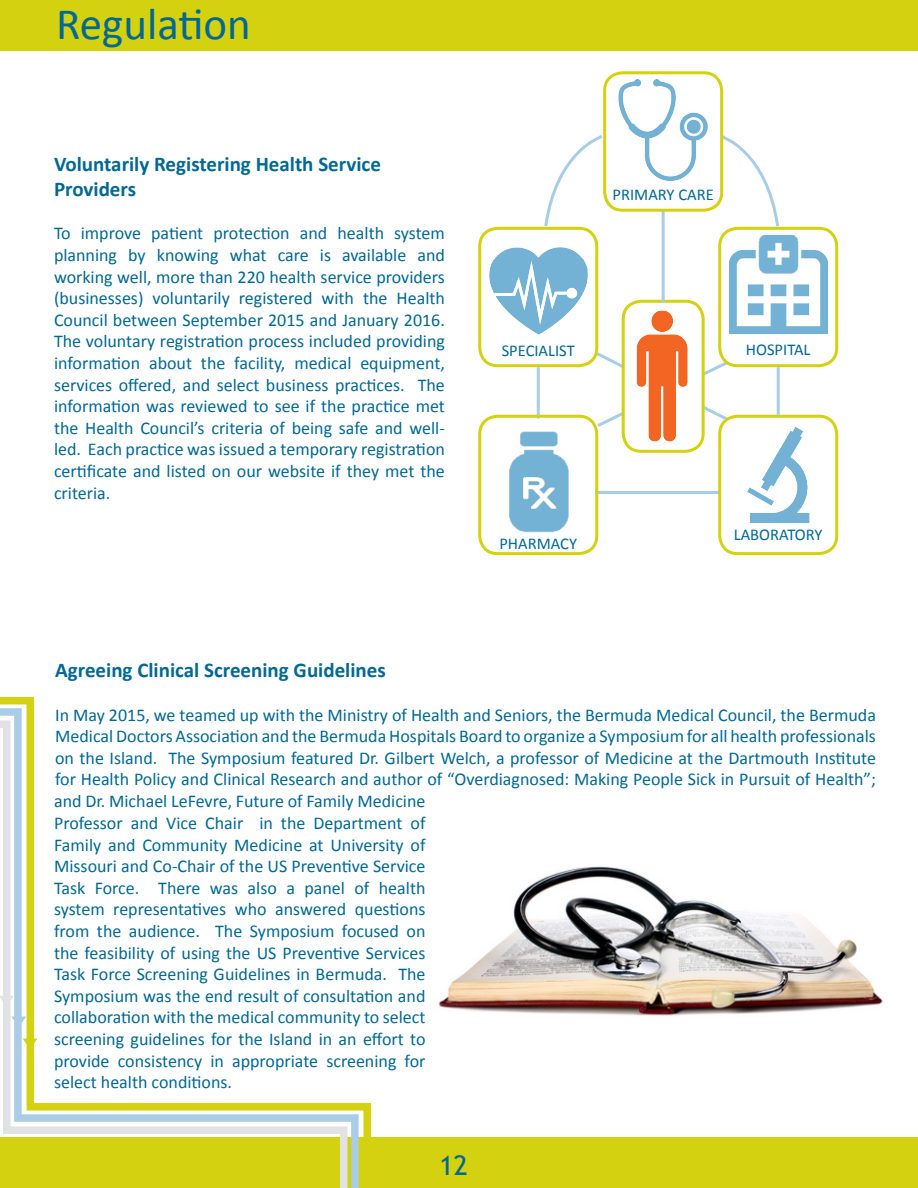
<style>
.page{position:relative;width:918px;height:1188px;background:#fff}
.page>*{position:absolute;margin:0;border:0;box-sizing:border-box;transform-origin:0 0}
.t1{font:45px "Calibri";color:#006893}
.t2{font:27px "Trebuchet MS";color:#006893}
.t3{font:700 21px/25.2px "Calibri";color:#006893}
.t4{font:18px/21.6px "Calibri";color:#006893;text-align:justify}
.t5{font:16.5px "Calibri";color:#006893}
</style>
<div class="page">
<svg style="left:593px;top:349px;width:139px;height:81px"></svg>
<div style="left:1px;top:0;width:917px;height:50px;background:#d4d110"></div>
<div style="left:1px;top:1138px;width:917px;height:50px;background:#d4d110"></div>
<svg style="left:0;top:704px;width:362px;height:484px"></svg>
<svg style="left:0;top:717px;width:351px;height:471px"></svg>
<svg style="left:0;top:996px;width:14px;height:10px"></svg>
<svg style="left:11px;top:1016px;width:15px;height:11px"></svg>
<svg style="left:23px;top:1039px;width:15px;height:10px"></svg>
<img style="left:623px;top:311px;width:78px;height:133px">
<div style="left:622px;top:300px;width:83px;height:153px;border:3px solid #d4d110;border-radius:18px"></div>
<img style="left:618px;top:80px;width:90px;height:100px">
<img style="left:489px;top:247px;width:99px;height:88px">
<img style="left:509px;top:431px;width:60px;height:102px">
<img style="left:747px;top:428px;width:63px;height:95px">
<img style="left:729px;top:235px;width:98px;height:98px">
<hr style="left:662px;top:210px;width:3px;height:92px;background:#a9cde6">
<hr style="left:777px;top:367px;width:3px;height:48px;background:#a9cde6">
<hr style="left:537px;top:367px;width:3px;height:51px;background:#a9cde6">
<svg style="left:718px;top:133px;width:63px;height:95px"></svg>
<svg style="left:542px;top:135px;width:61px;height:94px"></svg>
<hr style="left:595px;top:491px;width:125px;height:3px;background:#a9cde6">
<img style="left:438px;top:866px;width:445px;height:150px">
<div style="left:478px;top:415px;width:120px;height:140px;border:3px solid #d4d110;border-radius:18px"></div>
<div style="left:718px;top:415px;width:120px;height:140px;border:3px solid #d4d110;border-radius:18px"></div>
<div style="left:718px;top:227px;width:120px;height:140px;border:3px solid #d4d110;border-radius:18px"></div>
<div style="left:478px;top:227px;width:120px;height:140px;border:3px solid #d4d110;border-radius:18px"></div>
<div style="left:603px;top:71px;width:120px;height:141px;border:3px solid #d4d110;border-radius:18px"></div>
<p class="t1" style="left:56px;top:-5px;width:196px">Regulation</p>
<p class="t3" style="left:54px;top:151px;width:328px">Voluntarily Registering Health Service<br>Providers</p>
<p class="t4" style="left:54px;top:223px;width:392px">To improve patient protection and health system planning by knowing what care is available and working well, more than 220 health service providers (businesses) voluntarily registered with the Health Council between September 2015 and January 2016.<br>The voluntary registration process included providing information about the facility, medical equipment, services offered, and select business practices. The information was reviewed to see if the practice met the Health Council’s criteria of being safe and well&shy;led. Each practice was issued a temporary registration certificate and listed on our website if they met the criteria.</p>
<p class="t5" style="left:613px;top:184px;width:103px">PRIMARY CARE</p>
<p class="t5" style="left:502px;top:340px;width:75px">SPECIALIST</p>
<p class="t5" style="left:746px;top:339px;width:66px">HOSPITAL</p>
<p class="t5" style="left:499px;top:534px;width:79px">PHARMACY</p>
<p class="t5" style="left:734px;top:524px;width:90px">LABORATORY</p>
<p class="t3" style="left:55px;top:658px;width:332px">Agreeing Clinical Screening Guidelines</p>
<p class="t4" style="left:54px;top:704px;width:823px;text-align:left">In May 2015, we teamed up with the Ministry of Health and Seniors, the Bermuda Medical Council, the Bermuda Medical Doctors Association and the Bermuda Hospitals Board to organize a Symposium for all health professionals on the Island. The Symposium featured Dr. Gilbert Welch, a professor of Medicine at the Dartmouth Institute for Health Policy and Clinical Research and author of “Overdiagnosed: Making People Sick in Pursuit of Health”; and Dr. Michael LeFevre, Future of Family Medicine<br>Professor and Vice Chair in the Department of<br>Family and Community Medicine at University of<br>Missouri and Co-Chair of the US Preventive Service<br>Task Force. There was also a panel of health<br>system representatives who answered questions<br>from the audience. The Symposium focused on<br>the feasibility of using the US Preventive Services<br>Task Force Screening Guidelines in Bermuda. The<br>Symposium was the end result of consultation and<br>collaboration with the medical community to select<br>screening guidelines for the Island in an effort to<br>provide consistency in appropriate screening for<br>select health conditions.</p>
<h2 class="t2" style="left:440px;top:1149px;width:30px">12</h2>
</div>
